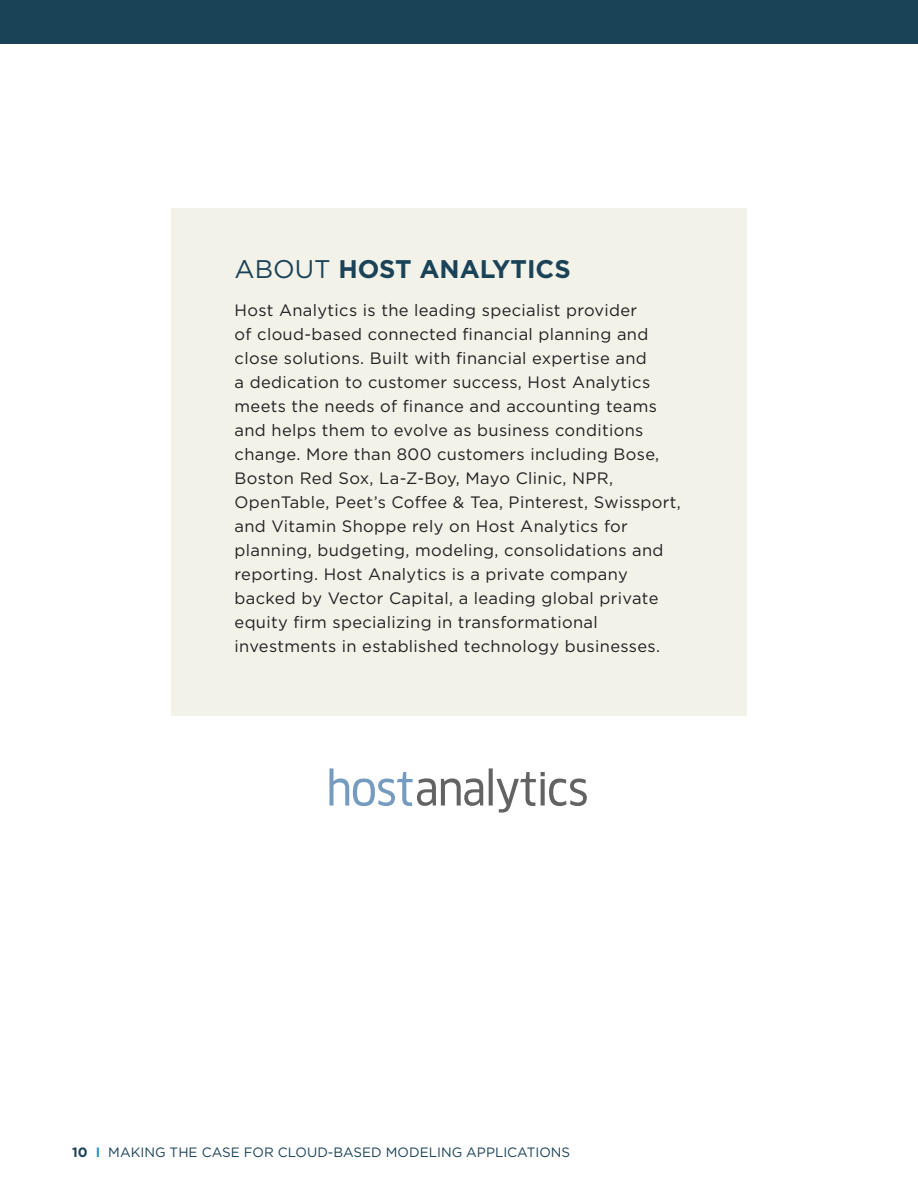
<style>
.page{position:relative;width:918px;height:1188px;background:#fff}
.page>*{position:absolute;margin:0;border:0;box-sizing:border-box;transform-origin:0 0}
.t1{font:700 25.5px "Gotham";color:#1b4358}
.t2{font:16.5px/24px "Gotham";letter-spacing:.02em;color:#231f20}
.t3{font:13.5px "Gotham";color:#1b4358}
.s1{font-weight:400}
.s2{font-weight:700}
.s3{font-weight:700;color:#1e96d3}
</style>
<div class="page">
<div style="left:0;top:0;width:918px;height:43px;background:#1b4358"></div>
<div style="left:171px;top:208px;width:576px;height:508px;background:#f2f2e9"></div>
<svg style="left:329px;top:768px;width:154px;height:38px"></svg>
<svg style="left:489px;top:768px;width:98px;height:45px"></svg>
<h1 class="t1" style="left:235px;top:254px;width:338px"><span class="s1">ABOUT</span> HOST ANALYTICS</h1>
<p class="t2" style="left:235px;top:298px;width:448px">Host Analytics is the leading specialist provider<br>of cloud-based connected financial planning and close solutions. Built with financial expertise and<br>a dedication to customer success, Host Analytics meets the needs of finance and accounting teams and helps them to evolve as business conditions change. More than 800 customers including Bose, Boston Red Sox, La-Z-Boy, Mayo Clinic, NPR, OpenTable, Peet’s Coffee &amp; Tea, Pinterest, Swissport, and Vitamin Shoppe rely on Host Analytics for planning, budgeting, modeling, consolidations and reporting. Host Analytics is a private company backed by Vector Capital, a leading global private equity firm specializing in transformational investments in established technology businesses.</p>
<p class="t3" style="left:72px;top:1144px;width:500px"><span class="s2">10</span> <span class="s3">I</span> MAKING THE CASE FOR CLOUD-BASED MODELING APPLICATIONS</p>
</div>
